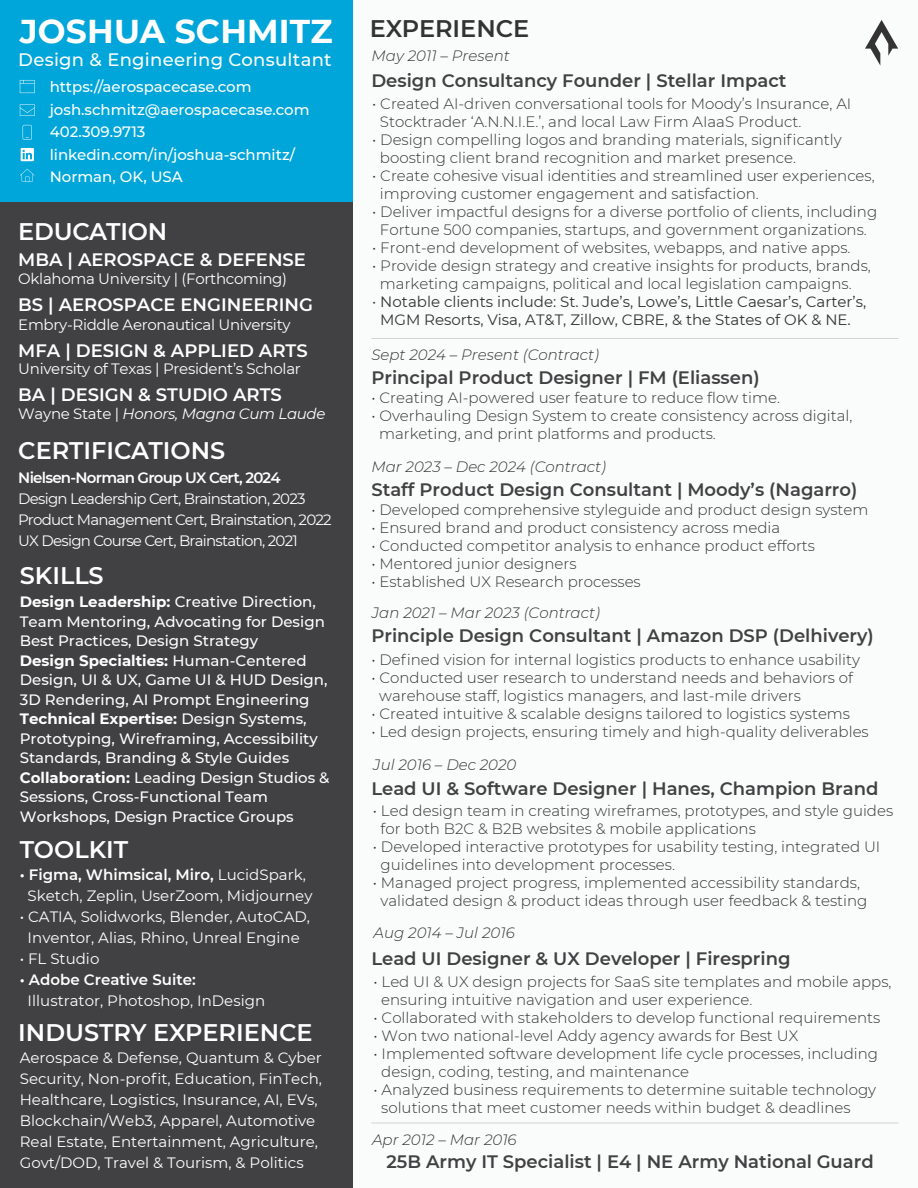
<style>
.page{position:relative;width:918px;height:1188px;background:#fafbfb}
.page>*{position:absolute;margin:0;border:0;box-sizing:border-box;transform-origin:0 0}
.t1{font:700 33px "Montserrat";letter-spacing:.005em;color:#fff}
.t2{font:600 24px "Montserrat";color:#fff}
.t3{font:600 24px "Montserrat";color:#343333}
.t4{font:600 18px "Montserrat";color:#414042}
.t5{font:600 18px "Montserrat";color:#fff}
.t6{font:500 18px "Montserrat";letter-spacing:.015em;color:#fff}
.t7{font:300 15px/18px "Montserrat";color:#343333}
.t8{font:500 15px/19.5px "Montserrat";color:#fff}
.t9{font:15px/21px "Montserrat";color:#fff;text-align:center}
.t10{font:italic 300 15px "Montserrat";color:#343333}
.t11{font:15px/18px "Montserrat";color:#343333;text-align:center}
.t12{font:15px/21px "Montserrat";letter-spacing:-.05em;color:#fff}
.t13{font:15px "Montserrat";letter-spacing:-.02em;color:#fff}
.t14{font:italic 15px "Montserrat";letter-spacing:-.02em;color:#fff}
.t15{font:600 15px "Montserrat";letter-spacing:-.05em;color:#fff}
.t16{font:600 15px "Montserrat";color:#fff}
.s1{font-style:normal}
.s2{font-weight:700}
.s3{font-weight:600}
.s4{font-weight:300}
</style>
<div class="page">
<div style="left:0;top:0;width:352px;height:202px;background:#00a6d9"></div>
<div style="left:0;top:202px;width:352px;height:986px;background:#414042"></div>
<hr style="left:371px;top:1123px;width:527px;height:1px;background:#d1d3d4">
<hr style="left:371px;top:338px;width:527px;height:1px;background:#d1d3d4">
<svg style="left:20px;top:80px;width:15px;height:13px"></svg>
<svg style="left:20px;top:105px;width:15px;height:11px"></svg>
<svg style="left:23px;top:125px;width:9px;height:15px"></svg>
<svg style="left:21px;top:148px;width:13px;height:13px"></svg>
<svg style="left:20px;top:169px;width:15px;height:13px"></svg>
<svg style="left:865px;top:20px;width:33px;height:46px"></svg>
<h1 class="t1" style="left:20px;top:8px;width:314px">JOSHUA SCHMITZ</h1>
<p class="t6" style="left:18px;top:47px;width:315px">Design &amp; Engineering Consultant</p>
<p class="t8" style="left:50px;top:75px;width:261px;line-height:22.5px">https://aerospacecase.com josh.schmitz@aerospacecase.com<br>402.309.9713 linkedin.com/in/joshua-schmitz/<br>Norman, OK, USA</p>
<h2 class="t2" style="left:18px;top:214px;width:150px">EDUCATION</h2>
<p class="t5" style="left:18px;top:246px;width:289px">MBA | AEROSPACE &amp; DEFENSE</p>
<p class="t13" style="left:18px;top:269px;width:270px">Oklahoma University | (Forthcoming)</p>
<p class="t5" style="left:18px;top:292px;width:296px">BS | AEROSPACE ENGINEERING</p>
<p class="t13" style="left:18px;top:314px;width:274px">Embry-Riddle Aeronautical University</p>
<p class="t5" style="left:18px;top:338px;width:291px">MFA | DESIGN &amp; APPLIED ARTS</p>
<p class="t13" style="left:18px;top:359px;width:284px">University of Texas | President’s Scholar</p>
<p class="t5" style="left:18px;top:382px;width:265px">BA | DESIGN &amp; STUDIO ARTS</p>
<p class="t14" style="left:18px;top:403px;width:309px"><span class="s1">Wayne State |</span> Honors, Magna Cum Laude</p>
<h2 class="t2" style="left:18px;top:434px;width:208px">CERTIFICATIONS</h2>
<p class="t15" style="left:18px;top:467px;width:264px">Nielsen-Norman Group UX Cert, 2024</p>
<p class="t12" style="left:18px;top:487px;width:315px">Design Leadership Cert, Brainstation, 2023<br>Product Management Cert, Brainstation, 2022<br>UX Design Course Cert, Brainstation, 2021</p>
<h2 class="t2" style="left:20px;top:558px;width:85px">SKILLS</h2>
<p class="t8" style="left:20px;top:592px;width:311px"><span class="s2">Design Leadership:</span> Creative Direction, Team Mentoring, Advocating for Design Best Practices, Design Strategy<br><span class="s2">Design Specialties:</span> Human-Centered Design, UI &amp; UX, Game UI &amp; HUD Design, 3D Rendering, AI Prompt Engineering <span class="s2">Technical Expertise:</span> Design Systems, Prototyping, Wireframing, Accessibility Standards, Branding &amp; Style Guides <span class="s2">Collaboration:</span> Leading Design Studios &amp; Sessions, Cross-Functional Team Workshops, Design Practice Groups</p>
<h2 class="t2" style="left:20px;top:833px;width:110px">TOOLKIT</h2>
<p class="t9" style="left:20px;top:863px;width:294px"><span class="s3">• Figma, Whimsical, Miro,</span> LucidSpark,<br>Sketch, Zeplin, UserZoom, Midjourney</p>
<p class="t9" style="left:20px;top:905px;width:292px">• CATIA, Solidworks, Blender, AutoCAD,<br>Inventor, Alias, Rhino, Unreal Engine</p>
<p class="t9" style="left:20px;top:947px;width:81px">• FL Studio</p>
<p class="t16" style="left:20px;top:969px;width:177px">• Adobe Creative Suite:</p>
<p class="t9" style="left:28px;top:989px;width:239px">Illustrator, Photoshop, InDesign</p>
<h2 class="t2" style="left:18px;top:1015px;width:296px">INDUSTRY EXPERIENCE</h2>
<p class="t9" style="left:20px;top:1046px;width:304px;text-align:left">Aerospace &amp; Defense, Quantum &amp; Cyber Security, Non-profit, Education, FinTech, Healthcare, Logistics, Insurance, AI, EVs, Blockchain/Web3, Apparel, Automotive Real Estate, Entertainment, Agriculture, Govt/DOD, Travel &amp; Tourism, &amp; Politics</p>
<h2 class="t3" style="left:370px;top:12px;width:161px">EXPERIENCE</h2>
<p class="t10" style="left:372px;top:45px;width:140px">May 2011 – Present</p>
<p class="t4" style="left:371px;top:68px;width:417px">Design Consultancy Founder | Stellar Impact</p>
<p class="t7" style="left:380px;top:94px;width:473px;text-indent:-8px">• Created AI-driven conversational tools for Moody’s Insurance, AI<br>Stocktrader ‘A.N.N.I.E.’, and local Law Firm AIaaS Product.</p>
<p class="t7" style="left:380px;top:130px;width:463px;text-indent:-8px">• Design compelling logos and branding materials, significantly boosting client brand recognition and market presence.</p>
<p class="t7" style="left:380px;top:166px;width:496px;text-indent:-8px">• Create cohesive visual identities and streamlined user experiences, improving customer engagement and satisfaction.</p>
<p class="t7" style="left:372px;top:202px;width:506px;text-align:center">• Deliver impactful designs for a diverse portfolio of clients, including<br>Fortune 500 companies, startups, and government organizations.</p>
<p class="t7" style="left:372px;top:238px;width:480px">• Front-end development of websites, webapps, and native apps.</p>
<p class="t7" style="left:380px;top:256px;width:492px;text-indent:-8px">• Provide design strategy and creative insights for products, brands, marketing campaigns, political and local legislation campaigns.</p>
<p class="t11" style="left:372px;top:292px;width:496px"><span class="s4">•</span> Notable clients include: St. Jude’s, Lowe’s, Little Caesar’s, Carter’s,<br>MGM Resorts, Visa, AT&amp;T, Zillow, CBRE, &amp; the States of OK &amp; NE.</p>
<p class="t10" style="left:371px;top:344px;width:229px">Sept 2024 – Present (Contract)</p>
<p class="t7" style="left:371px;top:388px;width:410px">• Creating AI-powered user feature to reduce flow time.</p>
<p class="t7" style="left:379px;top:406px;width:475px;text-indent:-8px">• Overhauling Design System to create consistency across digital, marketing, and print platforms and products.</p>
<p class="t4" style="left:371px;top:365px;width:390px">Principal Product Designer | FM (Eliassen)</p>
<p class="t10" style="left:371px;top:456px;width:236px">Mar 2023 – Dec 2024 (Contract)</p>
<p class="t7" style="left:371px;top:500px;width:499px">• Developed comprehensive styleguide and product design system</p>
<p class="t7" style="left:371px;top:518px;width:410px">• Ensured brand and product consistency across media</p>
<p class="t7" style="left:371px;top:536px;width:445px">• Conducted competitor analysis to enhance product efforts</p>
<p class="t7" style="left:371px;top:554px;width:207px">• Mentored junior designers</p>
<p class="t7" style="left:371px;top:572px;width:271px">• Established UX Research processes</p>
<p class="t4" style="left:371px;top:477px;width:488px">Staff Product Design Consultant | Moody’s (Nagarro)</p>
<p class="t10" style="left:372px;top:602px;width:229px">Jan 2021 – Mar 2023 (Contract)</p>
<p class="t7" style="left:371px;top:650px;width:490px">• Defined vision for internal logistics products to enhance usability</p>
<p class="t7" style="left:379px;top:668px;width:476px;text-indent:-8px">• Conducted user research to understand needs and behaviors of warehouse staff, logistics managers, and last-mile drivers</p>
<p class="t7" style="left:371px;top:704px;width:480px">• Created intuitive &amp; scalable designs tailored to logistics systems</p>
<p class="t7" style="left:371px;top:722px;width:499px">• Led design projects, ensuring timely and high-quality deliverables</p>
<p class="t4" style="left:371px;top:623px;width:504px">Principle Design Consultant | Amazon DSP (Delhivery)</p>
<p class="t10" style="left:373px;top:755px;width:145px">Jul 2016 – Dec 2020</p>
<p class="t7" style="left:381px;top:801px;width:514px;text-indent:-8px">• Led design team in creating wireframes, prototypes, and style guides for both B2C &amp; B2B websites &amp; mobile applications</p>
<p class="t7" style="left:381px;top:837px;width:501px;text-indent:-8px">• Developed interactive prototypes for usability testing, integrated UI guidelines into development processes.</p>
<p class="t7" style="left:373px;top:873px;width:496px;text-align:center">• Managed project progress, implemented accessibility standards, validated design &amp; product ideas through user feedback &amp; testing</p>
<p class="t4" style="left:371px;top:776px;width:509px">Lead UI &amp; Software Designer | Hanes, Champion Brand</p>
<p class="t10" style="left:374px;top:923px;width:143px">Aug 2014 – Jul 2016</p>
<p class="t7" style="left:381px;top:973px;width:512px;text-indent:-8px">• Led UI &amp; UX design projects for SaaS site templates and mobile apps, ensuring intuitive navigation and user experience.</p>
<p class="t7" style="left:374px;top:1009px;width:508px">• Collaborated with stakeholders to develop functional requirements</p>
<p class="t7" style="left:374px;top:1027px;width:426px">• Won two national-level Addy agency awards for Best UX</p>
<p class="t7" style="left:381px;top:1045px;width:498px;text-indent:-8px">• Implemented software development life cycle processes, including design, coding, testing, and maintenance</p>
<p class="t7" style="left:381px;top:1081px;width:496px;text-indent:-8px">• Analyzed business requirements to determine suitable technology solutions that meet customer needs within budget &amp; deadlines</p>
<p class="t4" style="left:371px;top:946px;width:421px">Lead UI Designer &amp; UX Developer | Firespring</p>
<p class="t10" style="left:372px;top:1130px;width:146px">Apr 2012 – Mar 2016</p>
<p class="t4" style="left:386px;top:1149px;width:489px">25B Army IT Specialist | E4 | NE Army National Guard</p>
</div>
